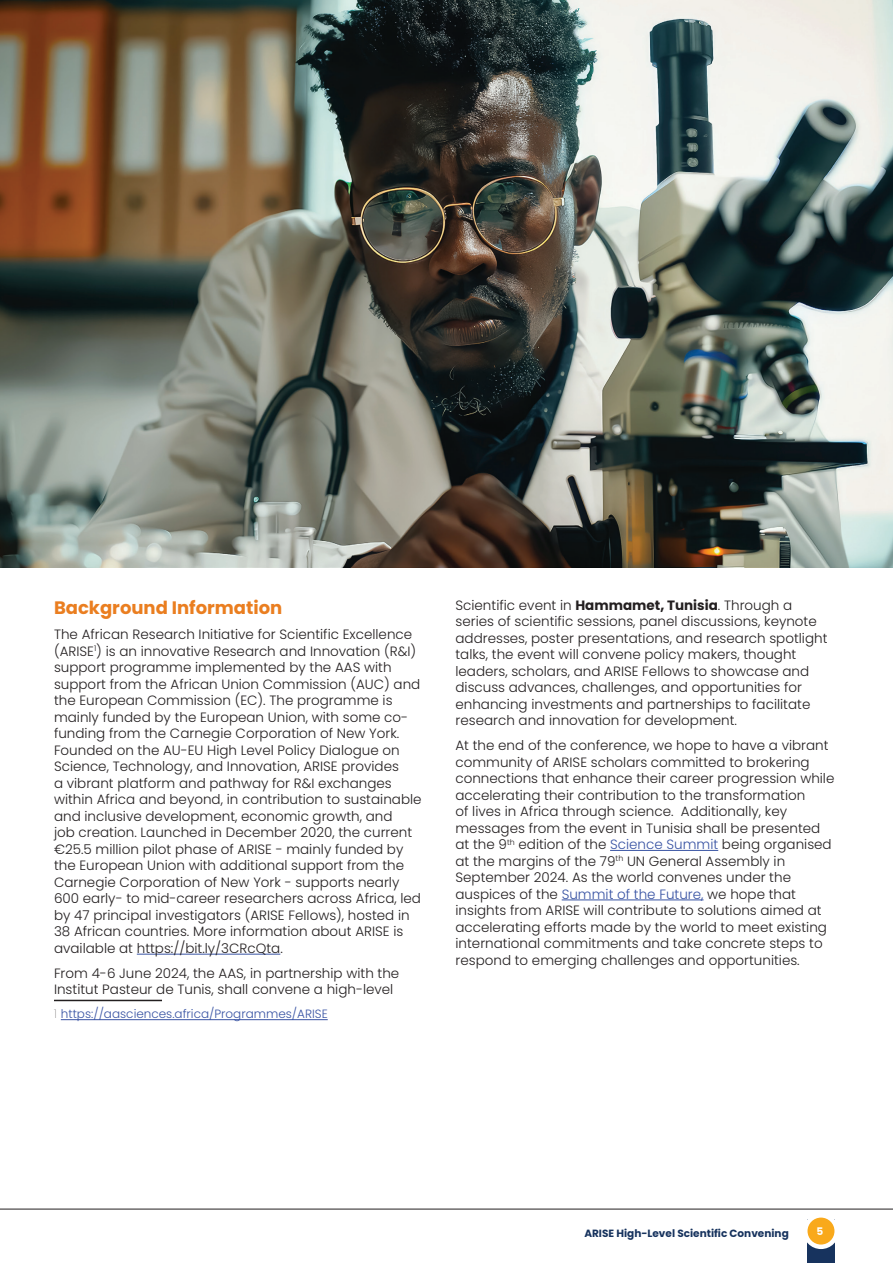
<style>
.page{position:relative;width:893px;height:1263px;background:#fff}
.page>*{position:absolute;margin:0;border:0;box-sizing:border-box;transform-origin:0 0}
.t1{font:700 18px "Poppins";color:#ea7e20}
.t2{font:300 13.5px/16.5px "Poppins";color:#231f20}
.t3{font:300 12px "Poppins";color:#3853a3}
.t4{font:700 10.5px "Poppins";color:#17335e}
.t5{font:700 10.5px "Poppins";color:#fff}
.s1{font-weight:100;color:#231f20}
.s2{font-weight:700}
.s3{color:#3853a3}
</style>
<div class="page">
<div style="left:807px;top:1219px;width:28px;height:44px;background:#17335e"></div>
<svg style="left:805px;top:1215px;width:32px;height:32px"></svg>
<div style="left:803px;top:1213px;width:36px;height:36px;border:4px solid #fff;border-radius:50%"></div>
<hr style="left:0;top:1209px;width:893px;height:1px;background:#231f20">
<hr style="left:137px;top:954px;width:143px;height:1px;background:#3853a3">
<hr style="left:54px;top:1000px;width:108px;height:1px;background:#231f20">
<hr style="left:61px;top:1019px;width:267px;height:1px;background:#3853a3">
<hr style="left:610px;top:850px;width:108px;height:1px;background:#3853a3">
<hr style="left:562px;top:899px;width:141px;height:1px;background:#3853a3">
<img style="left:0;top:0;width:893px;height:568px">
<h1 class="t1" style="left:54px;top:597px;width:230px">Background Information</h1>
<p class="t2" style="left:54px;top:626px;width:369px">The African Research Initiative for Scientific Excellence (ARISE<sup>1</sup>) is an innovative Research and Innovation (R&amp;I) support programme implemented by the AAS with support from the African Union Commission (AUC) and the European Commission (EC). The programme is mainly funded by the European Union, with some co&shy;funding from the Carnegie Corporation of New York.<br>Founded on the AU-EU High Level Policy Dialogue on Science, Technology, and Innovation, ARISE provides<br>a vibrant platform and pathway for R&amp;I exchanges within Africa and beyond, in contribution to sustainable and inclusive development, economic growth, and<br>job creation. Launched in December 2020, the current €25.5 million pilot phase of ARISE - mainly funded by the European Union with additional support from the Carnegie Corporation of New York - supports nearly 600 early- to mid-career researchers across Africa, led by 47 principal investigators (ARISE Fellows), hosted in 38 African countries. More information about ARISE is available at https://bit.ly/3CRcQta.</p>
<p class="t2" style="left:54px;top:965px;width:347px">From 4-6 June 2024, the AAS, in partnership with the<br>Institut Pasteur de Tunis, shall convene a high-level</p>
<p class="t3" style="left:54px;top:1007px;width:275px"><span class="s1">1</span> https://aasciences.africa/Programmes/ARISE</p>
<p class="t2" style="left:455px;top:597px;width:374px">Scientific event in <span class="s2">Hammamet, Tunisia</span>. Through a series of scientific sessions, panel discussions, keynote addresses, poster presentations, and research spotlight talks, the event will convene policy makers, thought leaders, scholars, and ARISE Fellows to showcase and discuss advances, challenges, and opportunities for enhancing investments and partnerships to facilitate research and innovation for development.</p>
<p class="t2" style="left:455px;top:737px;width:380px">At the end of the conference, we hope to have a vibrant community of ARISE scholars committed to brokering connections that enhance their career progression while accelerating their contribution to the transformation<br>of lives in Africa through science. Additionally, key messages from the event in Tunisia shall be presented at the 9<sup>th</sup> edition of the <span class="s3">Science Summit</span> being organised at the margins of the 79<sup>th</sup> UN General Assembly in September 2024. As the world convenes under the auspices of the <span class="s3">Summit of the Future,</span> we hope that insights from ARISE will contribute to solutions aimed at accelerating efforts made by the world to meet existing international commitments and take concrete steps to respond to emerging challenges and opportunities.</p>
<p class="t4" style="left:584px;top:1227px;width:206px">ARISE High-Level Scientific Convening</p>
<p class="t5" style="left:817px;top:1225px;width:8px">5</p>
</div>
